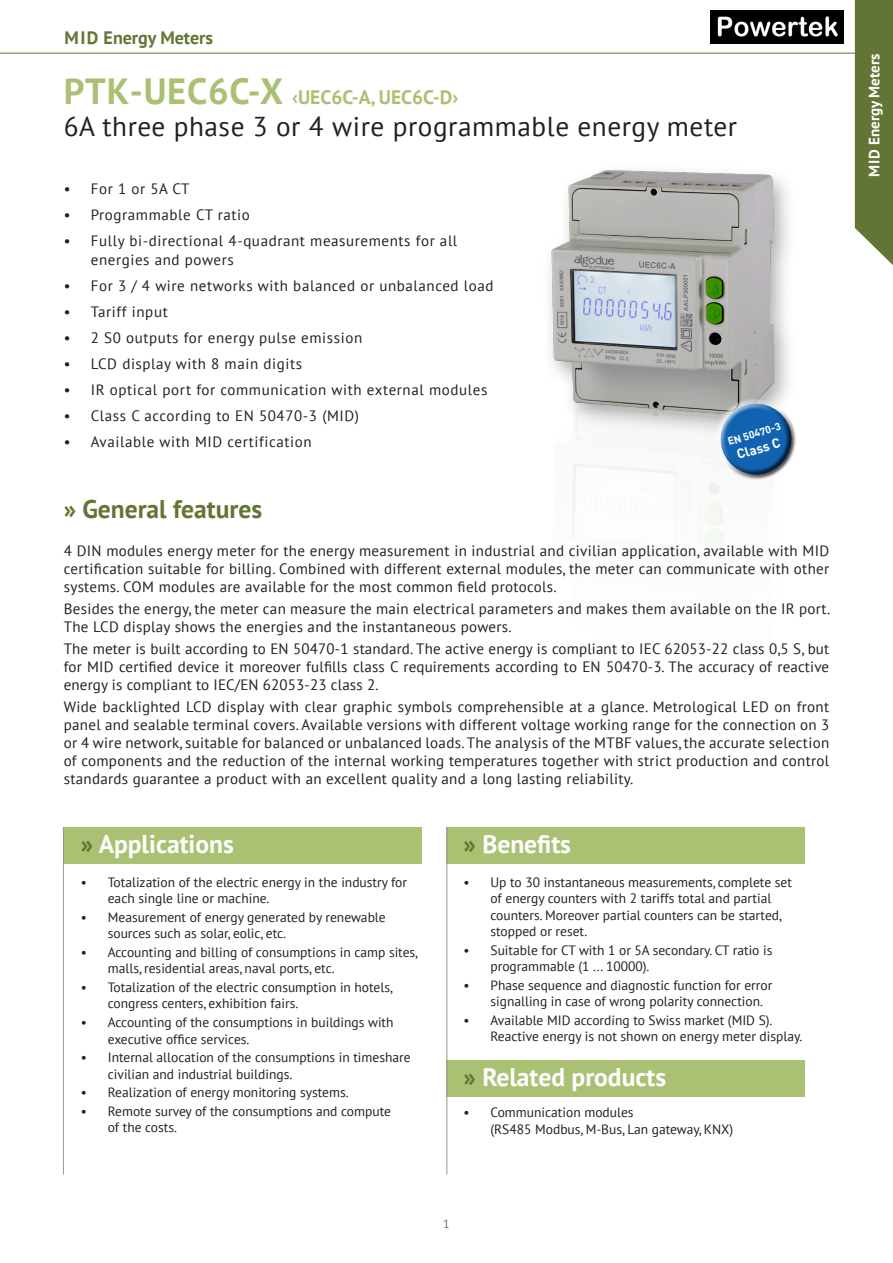
<style>
.page{position:relative;width:893px;height:1263px;background:#fff}
.page>*{position:absolute;margin:0;border:0;box-sizing:border-box;transform-origin:0 0}
.t1{font:27.3px "PT Sans";letter-spacing:.02em;color:#231f20}
.t2{font:700 25.5px "PT Sans";color:#fff}
.t3{font:700 25.5px "PT Sans";color:#627534}
.t4{font:700 19.5px "PT Sans";color:#aac073}
.t5{font:700 18px "PT Sans";color:#627534}
.t6{font:15px/18px "PT Sans";letter-spacing:.02em;color:#231f20;text-align:justify}
.t7{font:15px/19.5px "PT Sans";letter-spacing:.04em;color:#231f20}
.t8{font:700 15px "PT Sans";color:#fff}
.t9{font:13.5px/16.5px "PT Sans";color:#231f20}
.t10{font:700 13.5px "DIN";color:#fff}
.t11{font:12px "PT Sans";color:#6c6d70}
.t12{font:700 10.5px "DIN";color:#fff}
.s1{font-size:36.3px}
.s2{color:#627534}
</style>
<div class="page">
<div style="left:63px;top:827px;width:358px;height:37px;background:#aac073"></div>
<div style="left:446px;top:827px;width:359px;height:37px;background:#aac073"></div>
<div style="left:446px;top:1060px;width:359px;height:36px;background:#aac073"></div>
<hr style="left:446px;top:827px;width:1px;height:347px;background:#939598">
<hr style="left:63px;top:827px;width:1px;height:347px;background:#939598">
<img style="left:549px;top:170px;width:240px;height:190px">
<img style="left:552px;top:360px;width:237px;height:191px">
<hr style="left:0;top:53px;width:893px;height:1px;background:#627534">
<svg style="left:855px;top:0;width:38px;height:265px;background:#6d7e42"></svg>
<svg style="left:706px;top:390px;width:90px;height:98px"></svg>
<img style="left:710px;top:11px;width:133px;height:32px">
<p class="t5" style="left:64px;top:26px;width:150px">MID Energy Meters</p>
<p class="t4" style="left:64px;top:84px;width:396px"><span class="s1">PTK-</span><span class="s1">UEC6C-X</span> ‹UEC6C-A, UEC6C-D›</p>
<p class="t1" style="left:64px;top:109px;width:675px">6A three phase 3 or 4 wire programmable energy meter</p>
<p class="t6" style="left:64px;top:179px;width:127px">• For 1 or 5A CT</p>
<p class="t7" style="left:64px;top:205px;width:188px">• Programmable CT ratio</p>
<p class="t7" style="left:91px;top:230px;width:368px;text-indent:-27px">• Fully bi-directional 4-quadrant measurements for all energies and powers</p>
<p class="t7" style="left:64px;top:276px;width:431px">• For 3 / 4 wire networks with balanced or unbalanced load</p>
<p class="t7" style="left:64px;top:302px;width:105px">• Tariff input</p>
<p class="t7" style="left:64px;top:328px;width:300px">• 2 S0 outputs for energy pulse emission</p>
<p class="t7" style="left:64px;top:353px;width:240px">• LCD display with 8 main digits</p>
<p class="t7" style="left:64px;top:379px;width:425px">• IR optical port for communication with external modules</p>
<p class="t7" style="left:64px;top:405px;width:297px">• Class C according to EN 50470-3 (MID)</p>
<p class="t7" style="left:64px;top:431px;width:249px">• Available with MID certification</p>
<p class="t12" style="left:726px;top:435px;width:56px;rotate:-17deg">EN 50470-3</p>
<p class="t10" style="left:735px;top:446px;width:46px;rotate:-17deg">Class C</p>
<p class="t3" style="left:64px;top:492px;width:200px">» General features</p>
<p class="t6" style="left:64px;top:541px;width:767px">4 DIN modules energy meter for the energy measurement in industrial and civilian application, available with MID certification suitable for billing. Combined with different external modules, the meter can communicate with other systems. COM modules are available for the most common field protocols.</p>
<p class="t6" style="left:64px;top:599px;width:768px">Besides the energy, the meter can measure the main electrical parameters and makes them available on the IR port.<br>The LCD display shows the energies and the instantaneous powers.</p>
<p class="t6" style="left:64px;top:639px;width:767px">The meter is built according to EN 50470-1 standard. The active energy is compliant to IEC 62053-22 class 0,5 S, but for MID certified device it moreover fulfills class C requirements according to EN 50470-3. The accuracy of reactive energy is compliant to IEC/EN 62053-23 class 2.</p>
<p class="t6" style="left:64px;top:698px;width:767px">Wide backlighted LCD display with clear graphic symbols comprehensible at a glance. Metrological LED on front panel and sealable terminal covers. Available versions with different voltage working range for the connection on 3 or 4 wire network, suitable for balanced or unbalanced loads. The analysis of the MTBF values, the accurate selection of components and the reduction of the internal working temperatures together with strict production and control standards guarantee a product with an excellent quality and a long lasting reliability.</p>
<p class="t2" style="left:81px;top:827px;width:154px"><span class="s2">»</span> Applications</p>
<p class="t9" style="left:108px;top:873px;width:301px;text-indent:-27px">• Totalization of the electric energy in the industry for each single line or machine.</p>
<p class="t9" style="left:108px;top:908px;width:279px;text-indent:-27px">• Measurement of energy generated by renewable sources such as solar, eolic, etc.</p>
<p class="t9" style="left:108px;top:943px;width:312px;text-indent:-27px">• Accounting and billing of consumptions in camp sites, malls, residential areas, naval ports, etc.</p>
<p class="t9" style="left:108px;top:979px;width:286px;text-indent:-27px">• Totalization of the electric consumption in hotels, congress centers, exhibition fairs.</p>
<p class="t9" style="left:108px;top:1014px;width:287px;text-indent:-27px">• Accounting of the consumptions in buildings with executive office services.</p>
<p class="t9" style="left:108px;top:1049px;width:304px;text-indent:-27px">• Internal allocation of the consumptions in timeshare civilian and industrial buildings.</p>
<p class="t9" style="left:81px;top:1084px;width:269px">• Realization of energy monitoring systems.</p>
<p class="t9" style="left:108px;top:1103px;width:285px;text-indent:-27px">• Remote survey of the consumptions and compute of the costs.</p>
<p class="t2" style="left:463px;top:827px;width:109px"><span class="s2">»</span> Benefits</p>
<p class="t9" style="left:490px;top:873px;width:303px;text-indent:-27px">• Up to 30 instantaneous measurements, complete set of energy counters with 2 tariffs total and partial counters. Moreover partial counters can be started, stopped or reset.</p>
<p class="t9" style="left:490px;top:941px;width:283px;text-indent:-27px">• Suitable for CT with 1 or 5A secondary. CT ratio is programmable (1 ... 10000).</p>
<p class="t9" style="left:490px;top:976px;width:283px;text-indent:-27px">• Phase sequence and diagnostic function for error signalling in case of wrong polarity connection.</p>
<p class="t9" style="left:490px;top:1012px;width:313px;text-indent:-27px">• Available MID according to Swiss market (MID S).<br>Reactive energy is not shown on energy meter display.</p>
<p class="t2" style="left:463px;top:1060px;width:204px"><span class="s2">»</span> Related products</p>
<p class="t9" style="left:490px;top:1104px;width:244px;text-indent:-27px">• Communication modules<br>(RS485 Modbus, M-Bus, Lan gateway, KNX)</p>
<p class="t11" style="left:443px;top:1216px;width:8px">1</p>
<p class="t8" style="left:864px;top:177px;width:125px;rotate:-90deg">MID Energy Meters</p>
</div>
